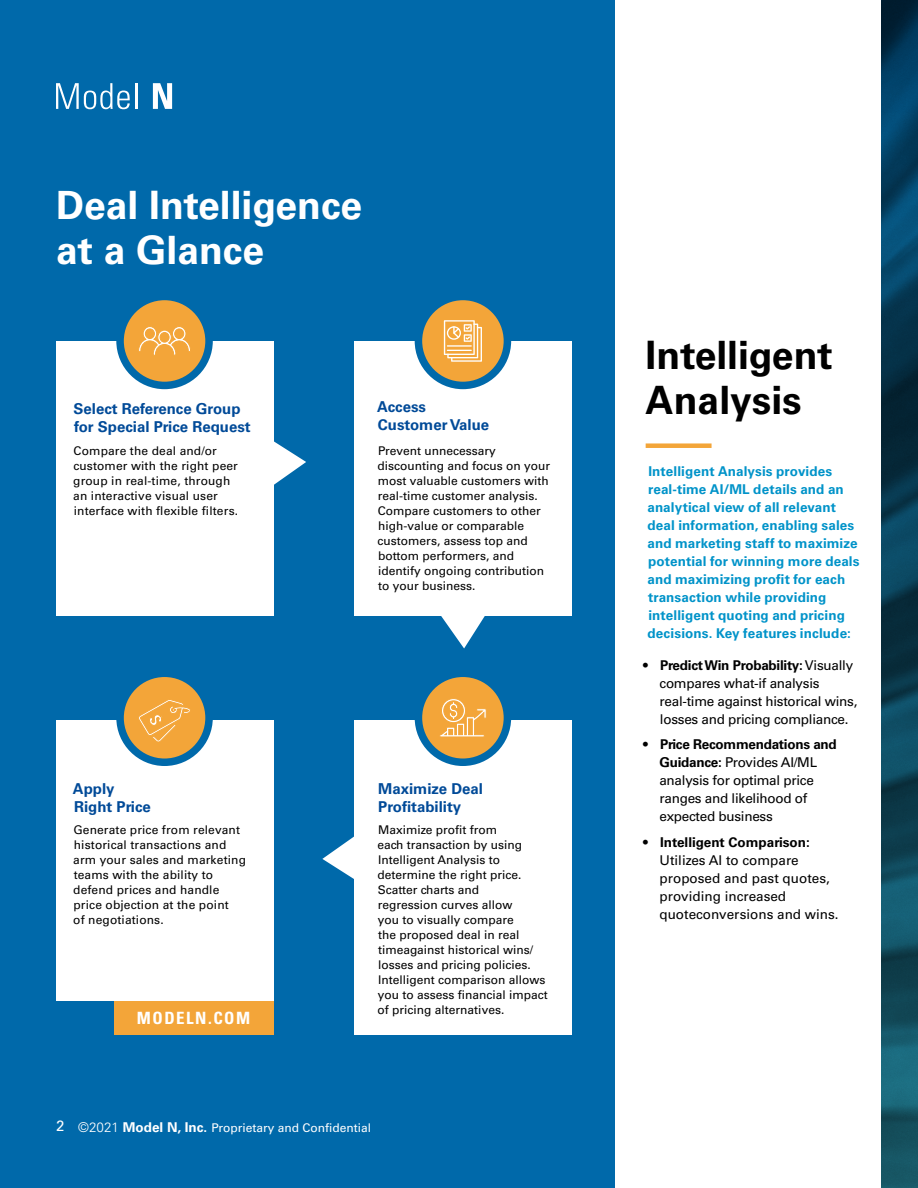
<style>
.page{position:relative;width:918px;height:1188px;background:#fff}
.page>*{position:absolute;margin:0;border:0;box-sizing:border-box;transform-origin:0 0}
.t1{font:700 39px/45px "Univers LT Std";color:#fff}
.t2{font:700 39px/45px "Univers LT Std";color:#000}
.t3{font:700 condensed 16.95px "Univers LT Std";letter-spacing:.09em;color:#fff}
.t4{font:700 15px/18px "Univers LT Std";color:#004a98}
.t5{font:700 13.5px/18px "Univers LT Std";letter-spacing:.005em;color:#0093c9}
.t6{font:13.5px/18px "Univers LT Std";letter-spacing:-.02em;color:#000}
.t7{font:13.5px/18px "Univers LT Std";color:#000}
.t8{font:700 13.5px "Univers LT Std";color:#000}
.t9{font:12px/15px "Univers LT Std";color:#000}
.t10{font:12px "Univers LT Std";color:#fff}
.s1{font-size:15px}
.s2{font-weight:300;font-size:13.5px}
.s3{font-weight:700;font-size:13.5px}
.s4{font-weight:700}
</style>
<div class="page">
<svg style="left:881px;top:0;width:37px;height:1188px;background:#0a4158"></svg>
<div style="left:0;top:0;width:627px;height:1188px;background:#0069aa"></div>
<div style="left:615px;top:0;width:265px;height:1188px;background:#fff"></div>
<div style="left:114px;top:1001px;width:159px;height:34px;background:#f3a539"></div>
<div style="left:646px;top:443px;width:66px;height:5px;background:#f3a539"></div>
<svg style="left:56px;top:83px;width:74px;height:26px"></svg>
<hr style="left:135px;top:83px;width:2px;height:26px;background:#fff">
<svg style="left:153px;top:83px;width:19px;height:26px"></svg>
<div style="left:56px;top:341px;width:217px;height:274px;background:#fff"></div>
<div style="left:56px;top:721px;width:217px;height:280px;background:#fff"></div>
<div style="left:354px;top:341px;width:217px;height:274px;background:#fff"></div>
<div style="left:354px;top:721px;width:217px;height:314px;background:#fff"></div>
<svg style="left:273px;top:441px;width:33px;height:45px"></svg>
<svg style="left:322px;top:836px;width:32px;height:43px"></svg>
<svg style="left:440px;top:615px;width:45px;height:33px"></svg>
<div style="left:418px;top:296px;width:89px;height:89px;background:#f3a539;border-radius:50%"></div>
<div style="left:415px;top:293px;width:96px;height:96px;border:8px solid #0069aa;border-radius:50%"></div>
<svg style="left:444px;top:320px;width:38px;height:42px"></svg>
<hr style="left:447px;top:345px;width:25px;height:2px;background:#fff">
<div style="left:120px;top:296px;width:89px;height:89px;background:#f3a539;border-radius:50%"></div>
<div style="left:116px;top:293px;width:97px;height:96px;border:8px solid #0069aa;border-radius:50%"></div>
<svg style="left:138px;top:327px;width:52px;height:28px"></svg>
<div style="left:418px;top:673px;width:89px;height:89px;background:#f3a539;border-radius:50%"></div>
<div style="left:415px;top:670px;width:96px;height:96px;border:8px solid #0069aa;border-radius:50%"></div>
<svg style="left:120px;top:673px;width:89px;height:89px;background:#ce9b49"></svg>
<div style="left:116px;top:670px;width:97px;height:96px;border:8px solid #0069aa;border-radius:50%"></div>
<svg style="left:440px;top:698px;width:46px;height:39px"></svg>
<svg style="left:138px;top:699px;width:53px;height:43px;background:#f3ac4a"></svg>
<h1 class="t1" style="left:56px;top:183px;width:308px">Deal Intelligence at a Glance</h1>
<p class="t4" style="left:74px;top:400px;width:179px">Select Reference Group for Special Price Request</p>
<p class="t9" style="left:73px;top:444px;width:166px">Compare the deal and/or customer with the right peer group in real-time, through an interactive visual user interface with flexible filters.</p>
<p class="t4" style="left:377px;top:397px;width:114px">Access<br>Customer Value</p>
<p class="t9" style="left:378px;top:444px;width:174px">Prevent unnecessary discounting and focus on your most valuable customers with real-time customer analysis.<br>Compare customers to other high-value or comparable customers, assess top and bottom performers, and identify ongoing contribution to your business.</p>
<p class="t4" style="left:73px;top:780px;width:80px">Apply<br>Right Price</p>
<p class="t9" style="left:73px;top:823px;width:174px">Generate price from relevant historical transactions and arm your sales and marketing teams with the ability to defend prices and handle price objection at the point<br>of negotiations.</p>
<h2 class="t3" style="left:137px;top:1008px;width:115px">MODELN.COM</h2>
<p class="t4" style="left:378px;top:780px;width:106px">Maximize Deal<br>Profitability</p>
<p class="t9" style="left:378px;top:823px;width:172px">Maximize profit from<br>each transaction by using<br>Intelligent Analysis to determine the right price.<br>Scatter charts and<br>regression curves allow<br>you to visually compare<br>the proposed deal in real timeagainst historical wins/ losses and pricing policies.<br>Intelligent comparison allows you to assess financial impact of pricing alternatives.</p>
<p class="t10" style="left:56px;top:1120px;width:317px"><span class="s1">2</span> <span class="s2">©2021</span> <span class="s3">Model N, Inc.</span> Proprietary and Confidential</p>
<h1 class="t2" style="left:646px;top:333px;width:189px">Intelligent<br>Analysis</h1>
<p class="t5" style="left:647px;top:462px;width:214px">Intelligent Analysis provides real-time AI/ML details and an analytical view of all relevant deal information, enabling sales and marketing staff to maximize potential for winning more deals and maximizing profit for each transaction while providing intelligent quoting and pricing decisions. Key features include:</p>
<p class="t6" style="left:660px;top:656px;width:199px;text-indent:-16px"><span class="s4">• Predict Win Probability:</span> Visually compares what-if analysis real-time against historical wins, losses and pricing compliance.</p>
<p class="t6" style="left:659px;top:735px;width:179px;text-indent:-16px"><span class="s4">• Price Recommendations and<br>Guidance:</span> Provides AI/ML analysis for optimal price ranges and likelihood of expected business</p>
<p class="t8" style="left:643px;top:834px;width:168px">• Intelligent Comparison:</p>
<p class="t7" style="left:659px;top:851px;width:181px">Utilizes AI to compare proposed and past quotes, providing increased quoteconversions and wins.</p>
</div>
